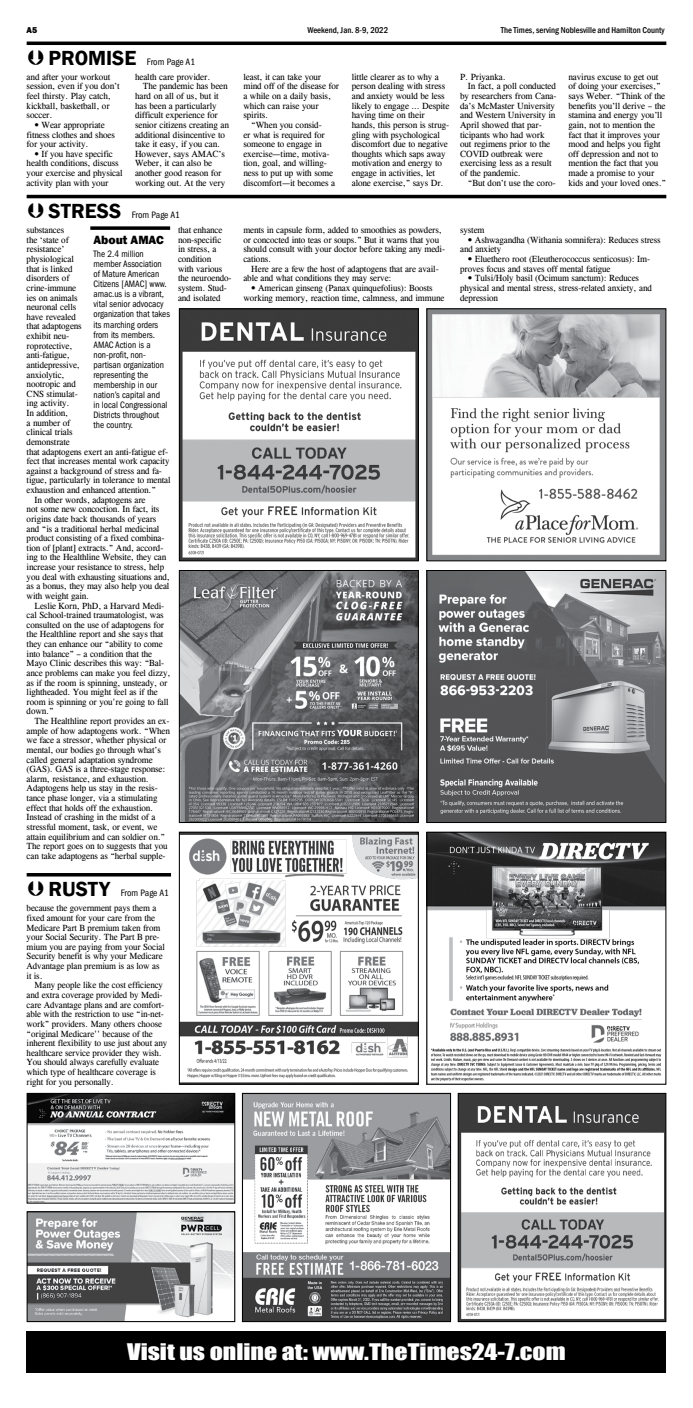
<style>
.page{position:relative;width:693px;height:1408px;background:#fff}
.page>*{position:absolute;margin:0;border:0;box-sizing:border-box;transform-origin:0 0}
.t1{font:21px "Impact";color:#fff;scale:1.23 1}
.t2{font:800 12.25px "Franklin Gothic";color:#000}
.t3{font:condensed 9.62px/10.1px "Franklin Gothic";color:#000;scale:.96 1}
.t4{font:condensed 9.62px "Franklin Gothic";color:#000}
.t5{font:9.19px/9.6px "CG Times";letter-spacing:-.01em;color:#000}
.t6{font:500 condensed 8.75px "Franklin Gothic";color:#000}
.t7{font:800 8.75px "Franklin Gothic";color:#000}
.s1{font-weight:600;font-stretch:normal;font-size:21px}
</style>
<div class="page">
<div style="left:27px;top:1331px;width:639px;height:41px;background:#000"></div>
<img style="left:181px;top:310px;width:236px;height:249px">
<div style="left:179px;top:308px;width:240px;height:253px;border:1px solid #000"></div>
<img style="left:428px;top:310px;width:236px;height:249px">
<div style="left:426px;top:308px;width:240px;height:253px;border:1px solid #000"></div>
<img style="left:181px;top:572px;width:236px;height:249px">
<div style="left:179px;top:570px;width:240px;height:253px;border:1px solid #000"></div>
<img style="left:428px;top:572px;width:236px;height:249px">
<div style="left:426px;top:570px;width:240px;height:253px;border:1px solid #000"></div>
<img style="left:181px;top:834px;width:236px;height:245px">
<div style="left:179px;top:832px;width:240px;height:252px;border:1px solid #000"></div>
<img style="left:428px;top:834px;width:236px;height:248px">
<div style="left:426px;top:832px;width:240px;height:252px;border:1px solid #000"></div>
<svg style="left:90px;top:226px;width:80px;height:4px"></svg>
<hr style="left:27px;top:873px;width:144px;height:3px;background:#000">
<hr style="left:27px;top:195px;width:639px;height:3px;background:#000">
<hr style="left:27px;top:42px;width:639px;height:3px;background:#000">
<img style="left:244px;top:1095px;width:205px;height:225px">
<div style="left:242px;top:1093px;width:209px;height:229px;border:1px solid #000"></div>
<img style="left:460px;top:1095px;width:204px;height:225px">
<div style="left:458px;top:1093px;width:208px;height:229px;border:1px solid #000"></div>
<img style="left:29px;top:1095px;width:204px;height:106px">
<div style="left:27px;top:1093px;width:208px;height:110px;border:1px solid #000"></div>
<img style="left:29px;top:1213px;width:204px;height:107px">
<div style="left:27px;top:1211px;width:208px;height:111px;border:1px solid #000"></div>
<p class="t7" style="left:27px;top:24px;width:12px">A5</p>
<p class="t6" style="left:307px;top:24px;width:82px">Weekend, Jan. 8-9, 2022</p>
<p class="t6" style="left:501px;top:24px;width:165px">The Times, serving Noblesville and Hamilton County</p>
<p class="t4" style="left:48px;top:56px;width:148px"><span class="s1">PROMISE</span> From Page A1</p>
<p class="t5" style="left:27px;top:72px;width:94px">and after your workout session, even if you don’t feel thirsty. Play catch, kickball, basketball, or soccer.</p>
<p class="t5" style="left:27px;top:120px;width:90px;text-indent:8px">• Wear appropriate fitness clothes and shoes for your activity.</p>
<p class="t5" style="left:27px;top:149px;width:97px;text-indent:8px">• If you have specific health conditions, discuss your exercise and physical activity plan with your</p>
<p class="t5" style="left:135px;top:72px;width:77px">health care provider.</p>
<p class="t5" style="left:135px;top:82px;width:95px;text-indent:8px">The pandemic has been hard on all of us, but it has been a particularly difficult experience for senior citizens creating an additional disincentive to take it easy, if you can.<br>However, says AMAC’s<br>Weber, it can also be another good reason for working out. At the very</p>
<p class="t5" style="left:243px;top:72px;width:97px">least, it can take your mind off of the disease for a while on a daily basis, which can raise your spirits.</p>
<p class="t5" style="left:243px;top:120px;width:93px;text-indent:8px">“When you consid-<br>er what is required for someone to engage in exercise—time, motiva&shy;tion, goal, and willing&shy;ness to put up with some discomfort—it becomes a</p>
<p class="t4" style="left:48px;top:209px;width:133px"><span class="s1">STRESS</span> From Page A1</p>
<p class="t5" style="left:352px;top:72px;width:99px">little clearer as to why a person dealing with stress and anxiety would be less likely to engage … Despite having time on their hands, this person is strug&shy;gling with psychological discomfort due to negative thoughts which saps away motivation and energy to engage in activities, let alone exercise,” says Dr.</p>
<p class="t5" style="left:460px;top:72px;width:47px">P. Priyanka.</p>
<p class="t5" style="left:460px;top:82px;width:98px;text-indent:8px">In fact, a poll conducted by researchers from Cana&shy;da’s McMaster University and Western University in<br>April showed that par&shy;ticipants who had work out regimens prior to the<br>COVID outbreak were exercising less as a result of the pandemic.</p>
<p class="t5" style="left:468px;top:178px;width:89px">“But don’t use the coro-</p>
<p class="t5" style="left:568px;top:72px;width:99px">navirus excuse to get out of doing your exercises,” says Weber. “Think of the benefits you’ll derive – the stamina and energy you’ll gain, not to mention the fact that it improves your mood and helps you fight off depression and not to mention the fact that you made a promise to your kids and your loved ones.”</p>
<p class="t5" style="left:27px;top:225px;width:39px">substances</p>
<p class="t5" style="left:178px;top:225px;width:46px">that enhance</p>
<p class="t5" style="left:27px;top:235px;width:44px">the ‘state of</p>
<p class="t5" style="left:178px;top:235px;width:45px">non-specific</p>
<p class="t5" style="left:27px;top:244px;width:39px">resistance’</p>
<p class="t5" style="left:178px;top:244px;width:40px">in stress, a</p>
<p class="t5" style="left:27px;top:254px;width:49px">physiological</p>
<p class="t5" style="left:178px;top:254px;width:35px">condition</p>
<p class="t5" style="left:27px;top:264px;width:47px">that is linked</p>
<p class="t5" style="left:178px;top:264px;width:46px">with various</p>
<p class="t5" style="left:27px;top:273px;width:44px">disorders of</p>
<p class="t5" style="left:178px;top:273px;width:55px">the neuroendo-</p>
<p class="t5" style="left:27px;top:283px;width:51px">crine-immune</p>
<p class="t5" style="left:178px;top:283px;width:50px">system. Stud-</p>
<p class="t5" style="left:27px;top:293px;width:52px">ies on animals</p>
<p class="t5" style="left:178px;top:293px;width:44px">and isolated</p>
<p class="t5" style="left:27px;top:302px;width:145px">neuronal cells<br>have revealed<br>that adaptogens<br>exhibit neu-<br>roprotective,<br>anti-fatigue,<br>antidepressive,<br>anxiolytic,<br>nootropic and<br>CNS stimulat-<br>ing activity.<br>In addition,<br>a number of<br>clinical trials<br>demonstrate<br>that adaptogens exert an anti-fatigue ef&shy;fect that increases mental work capacity against a background of stress and fa&shy;tigue, particularly in tolerance to mental exhaustion and enhanced attention.”</p>
<p class="t5" style="left:27px;top:495px;width:145px;text-indent:8px">In other words, adaptogens are<br>not some new concoction. In fact, its origins date back thousands of years and “is a traditional herbal medicinal product consisting of a fixed combina&shy;tion of [plant] extracts.” And, accord&shy;ing to the Healthline Website, they can increase your resistance to stress, help you deal with exhausting situations and, as a bonus, they may also help you deal with weight gain.</p>
<p class="t5" style="left:27px;top:601px;width:145px;text-indent:8px">Leslie Korn, PhD, a Harvard Medi&shy;cal School-trained traumatologist, was consulted on the use of adaptogens for the Healthline report and she says that they can enhance our “ability to come into balance” – a condition that the Mayo Clinic describes this way: “Bal&shy;ance problems can make you feel dizzy, as if the room is spinning, unsteady, or lightheaded. You might feel as if the room is spinning or you're going to fall down.”</p>
<p class="t5" style="left:27px;top:716px;width:145px;text-indent:8px">The Healthline report provides an ex&shy;ample of how adaptogens work. “When we face a stressor, whether physical or mental, our bodies go through what’s called general adaptation syndrome (GAS). GAS is a three-stage response: alarm, resistance, and exhaustion.<br>Adaptogens help us stay in the resis&shy;tance phase longer, via a stimulating effect that holds off the exhaustion.<br>Instead of crashing in the midst of a stressful moment, task, or event, we attain equilibrium and can soldier on.” The report goes on to suggests that you can take adaptogens as “herbal supple-</p>
<p class="t2" style="left:93px;top:232px;width:72px">About AMAC</p>
<p class="t3" style="left:93px;top:249px;width:81px">The 2.4 million member Association of Mature American<br>Citizens [AMAC] www. amac.us is a vibrant, vital senior advocacy organization that takes its marching orders from its members.<br>AMAC Action is a non-profit, non&shy;partisan organization representing the membership in our nation’s capital and<br>in local Congressional<br>Districts throughout the country.</p>
<p class="t4" style="left:48px;top:887px;width:122px"><span class="s1">RUSTY</span> From Page A1</p>
<p class="t5" style="left:27px;top:903px;width:140px">because the government pays them a fixed amount for your care from the<br>Medicare Part B premium taken from your Social Security. The Part B pre&shy;mium you are paying from your Social<br>Security benefit is why your Medicare<br>Advantage plan premium is as low as it is.</p>
<p class="t5" style="left:27px;top:980px;width:142px;text-indent:8px">Many people like the cost efficiency and extra coverage provided by Medi&shy;care Advantage plans and are comfort&shy;able with the restriction to use “in-net&shy;work” providers. Many others choose “original Medicare'' because of the inherent flexibility to use just about any healthcare service provider they wish.<br>You should always carefully evaluate which type of healthcare coverage is right for you personally.</p>
<p class="t5" style="left:243px;top:225px;width:203px">ments in capsule form, added to smoothies as powders, or concocted into teas or soups.” But it warns that you should consult with your doctor before taking any medi&shy;cations.</p>
<p class="t5" style="left:243px;top:264px;width:197px;text-indent:8px">Here are a few the host of adaptogens that are avail&shy;able and what conditions they may serve:</p>
<p class="t5" style="left:243px;top:283px;width:203px;text-align:center">• American ginseng (Panax quinquefolius): Boosts working memory, reaction time, calmness, and immune</p>
<p class="t5" style="left:460px;top:225px;width:26px">system</p>
<p class="t5" style="left:460px;top:235px;width:202px;text-indent:8px">• Ashwagandha (Withania somnifera): Reduces stress and anxiety</p>
<p class="t5" style="left:460px;top:254px;width:191px;text-indent:8px">• Eluethero root (Eleutherococcus senticosus): Im&shy;proves focus and staves off mental fatigue</p>
<p class="t5" style="left:460px;top:273px;width:193px;text-indent:8px">• Tulsi/Holy basil (Ocimum sanctum): Reduces physical and mental stress, stress-related anxiety, and depression</p>
<p class="t1" style="left:127px;top:1335px;width:358px">Visit us online at: www.TheTimes24-7.com</p>
</div>
